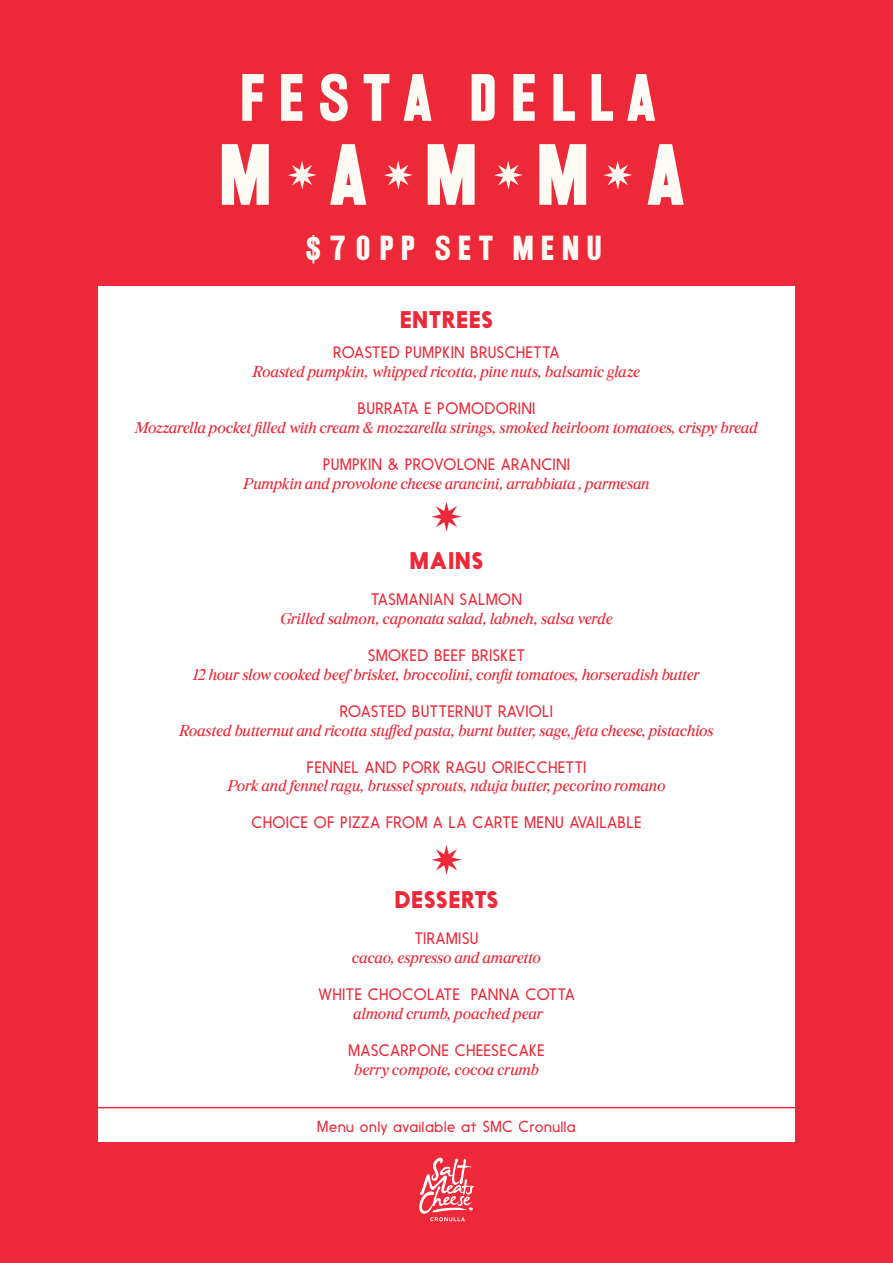
<style>
.page{position:relative;width:893px;height:1263px;background:#ed2838}
.page>*{position:absolute;margin:0;border:0;box-sizing:border-box;transform-origin:0 0}
.t1{font:74.85px "OPTI Railroad Gothic";letter-spacing:.74em;color:#fefaf4}
.t2{font:57.68px "OPTI Railroad Gothic";letter-spacing:.2em;color:#fefaf4}
.t3{font:30px "OPTI Railroad Gothic";letter-spacing:.2em;color:#fefaf4}
.t4{font:900 22.5px "Nanami";letter-spacing:.05em;color:#ed2838}
.t5{font:italic 15.52px "Burgess Pro";letter-spacing:.02em;color:#ed2838}
.t6{font:300 15.52px "Nanami";letter-spacing:.05em;color:#ed2838}
.t7{font:300 15px "Nanami";letter-spacing:.05em;color:#ed2838}
</style>
<div class="page">
<div style="left:98px;top:286px;width:697px;height:856px;background:#fff"></div>
<svg style="left:288px;top:161px;width:29px;height:29px"></svg>
<svg style="left:384px;top:161px;width:29px;height:29px"></svg>
<svg style="left:494px;top:161px;width:29px;height:29px"></svg>
<svg style="left:603px;top:161px;width:29px;height:29px"></svg>
<hr style="left:13px;top:1107px;width:867px;height:1px;background:#ed2838">
<svg style="left:419px;top:1158px;width:55px;height:63px"></svg>
<svg style="left:431px;top:502px;width:30px;height:30px"></svg>
<svg style="left:431px;top:845px;width:30px;height:30px"></svg>
<p class="t2" style="left:235px;top:62px;width:419px">FESTA DELLA</p>
<p class="t1" style="left:213px;top:128px;width:469px">MAMMA</p>
<p class="t3" style="left:303px;top:229px;width:299px">$70PP SET MENU</p>
<p class="t4" style="left:400px;top:306px;width:94px">ENTREES</p>
<p class="t6" style="left:334px;top:343px;width:227px">ROASTED PUMPKIN BRUSCHETTA</p>
<p class="t5" style="left:253px;top:362px;width:389px">Roasted pumpkin, whipped ricotta, pine nuts, balsamic glaze</p>
<p class="t6" style="left:358px;top:399px;width:179px">BURRATA E POMODORINI</p>
<p class="t5" style="left:135px;top:417px;width:624px">Mozzarella pocket filled with cream &amp; mozzarella strings, smoked heirloom tomatoes, crispy bread</p>
<p class="t6" style="left:323px;top:455px;width:248px">PUMPKIN &amp; PROVOLONE ARANCINI</p>
<p class="t5" style="left:244px;top:473px;width:407px">Pumpkin and provolone cheese arancini, arrabbiata , parmesan</p>
<p class="t4" style="left:410px;top:547px;width:75px">MAINS</p>
<p class="t6" style="left:371px;top:590px;width:152px">TASMANIAN SALMON</p>
<p class="t5" style="left:280px;top:608px;width:334px">Grilled salmon, caponata salad, labneh, salsa verde</p>
<p class="t6" style="left:368px;top:646px;width:158px">SMOKED BEEF BRISKET</p>
<p class="t5" style="left:193px;top:664px;width:508px">12 hour slow cooked beef brisket, broccolini, confit tomatoes, horseradish butter</p>
<p class="t6" style="left:340px;top:702px;width:214px">ROASTED BUTTERNUT RAVIOLI</p>
<p class="t5" style="left:180px;top:720px;width:535px">Roasted butternut and ricotta stuffed pasta, burnt butter, sage, feta cheese, pistachios</p>
<p class="t6" style="left:307px;top:758px;width:281px">FENNEL AND PORK RAGU ORIECCHETTI</p>
<p class="t5" style="left:228px;top:776px;width:439px">Pork and fennel ragu, brussel sprouts, nduja butter, pecorino romano</p>
<p class="t6" style="left:251px;top:813px;width:392px">CHOICE OF PIZZA FROM A LA CARTE MENU AVAILABLE</p>
<p class="t4" style="left:395px;top:886px;width:105px">DESSERTS</p>
<p class="t6" style="left:415px;top:930px;width:65px">TIRAMISU</p>
<p class="t5" style="left:352px;top:948px;width:190px">cacao, espresso and amaretto</p>
<p class="t6" style="left:318px;top:985px;width:258px">WHITE CHOCOLATE PANNA COTTA</p>
<p class="t5" style="left:354px;top:1004px;width:191px">almond crumb, poached pear</p>
<p class="t6" style="left:348px;top:1041px;width:197px">MASCARPONE CHEESECAKE</p>
<p class="t5" style="left:354px;top:1059px;width:186px">berry compote, cocoa crumb</p>
<p class="t7" style="left:317px;top:1118px;width:260px">Menu only available at SMC Cronulla</p>
</div>
